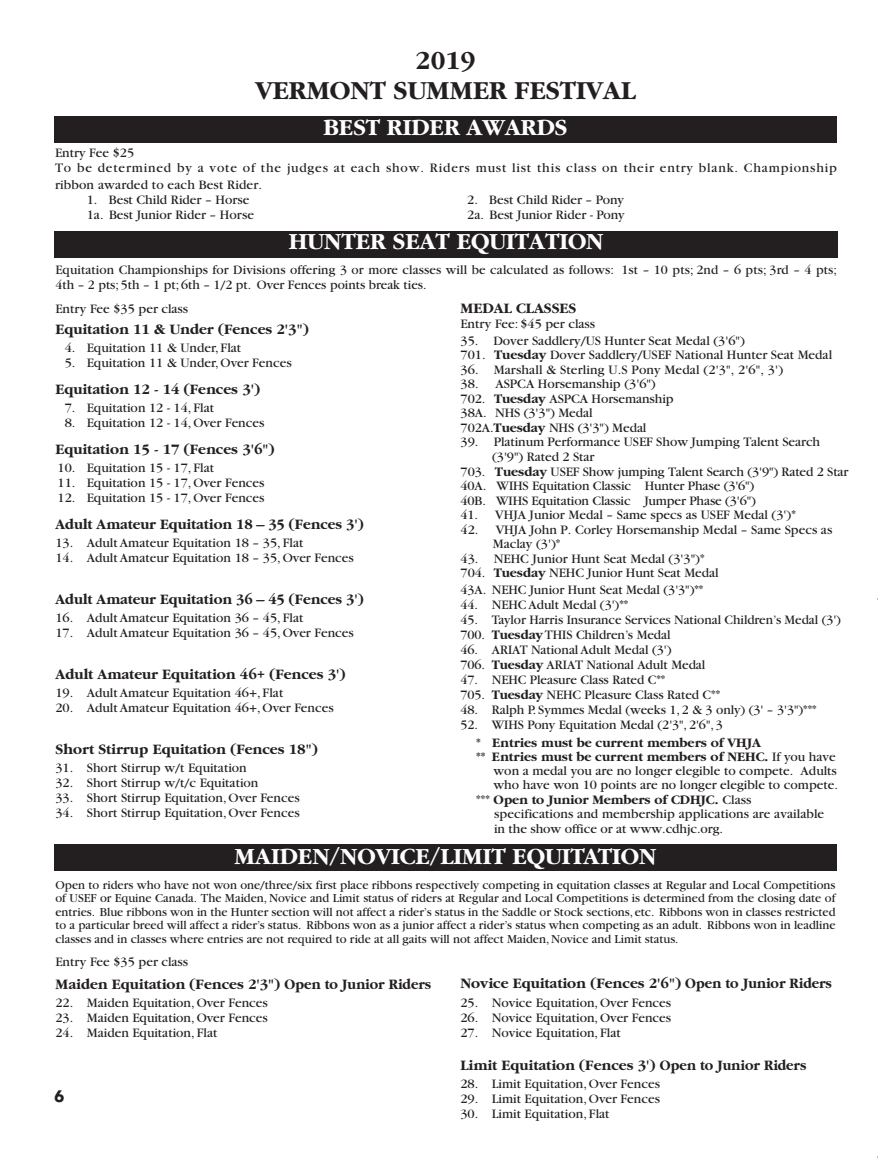
<style>
.page{position:relative;width:891px;height:1161px;background:#fff}
.page>*{position:absolute;margin:0;border:0;box-sizing:border-box;transform-origin:0 0}
.t1{font:700 27px "Garamond";color:#231f20}
.t2{font:700 24px "Garamond";color:#fff}
.t3{font:700 16.5px "Futura BT";color:#231f20}
.t4{font:700 15px "Garamond";color:#231f20}
.t5{font:13.5px/14.5px "Garamond";color:#231f20}
.t6{font:13.5px/15.6px "Garamond";letter-spacing:.06em;color:#231f20}
.t7{font:700 13.5px "Garamond";color:#231f20}
.t8{font:12.75px/13.5px "Garamond";color:#231f20;text-align:justify}
.s1{font-weight:700}
.s2{font-weight:400}
</style>
<div class="page">
<div style="left:54px;top:844px;width:783px;height:27px;background:#231f20"></div>
<div style="left:54px;top:116px;width:783px;height:27px;background:#231f20"></div>
<div style="left:55px;top:231px;width:783px;height:26px;background:#231f20"></div>
<h1 class="t1" style="left:415px;top:45px;width:62px">2019</h1>
<h1 class="t1" style="left:255px;top:75px;width:38px">Vermont</h1>
<h1 class="t1" style="left:394px;top:75px;width:20px">summer</h1>
<h1 class="t1" style="left:515px;top:75px;width:32px">Festival</h1>
<h2 class="t2" style="left:324px;top:114px;width:31px">Best</h2>
<h2 class="t2" style="left:387px;top:114px;width:16px">rider</h2>
<h2 class="t2" style="left:467px;top:114px;width:18px">awards</h2>
<p class="t6" style="left:55px;top:146px;width:783px">Entry Fee $25<br>To be determined by a vote of the judges at each show. Riders must list this class on their entry blank. Championship ribbon awarded to each Best Rider.</p>
<p class="t5" style="left:87px;top:193px;width:164px">1. Best Child Rider – Horse</p>
<p class="t5" style="left:467px;top:193px;width:158px">2. Best Child Rider – Pony</p>
<p class="t5" style="left:87px;top:208px;width:169px">1a. Best Junior Rider – Horse</p>
<p class="t5" style="left:467px;top:208px;width:159px">2a. Best Junior Rider - Pony</p>
<h2 class="t2" style="left:289px;top:228px;width:36px">Hunter</h2>
<h2 class="t2" style="left:393px;top:228px;width:29px">Seat</h2>
<h2 class="t2" style="left:457px;top:228px;width:48px">Equitation</h2>
<p class="t5" style="left:56px;top:263px;width:783px;line-height:15px">Equitation Championships for Divisions offering 3 or more classes will be calculated as follows: 1st – 10 pts; 2nd – 6 pts; 3rd – 4 pts;<br>4th – 2 pts; 5th – 1 pt; 6th – 1/2 pt. Over Fences points break ties.</p>
<p class="t5" style="left:55px;top:302px;width:134px">Entry Fee $35 per class</p>
<p class="t4" style="left:55px;top:321px;width:255px">Equitation 11 &amp; Under (Fences 2'3")</p>
<p class="t5" style="left:65px;top:341px;width:178px">4. Equitation 11 &amp; Under, Flat</p>
<p class="t5" style="left:65px;top:356px;width:228px">5. Equitation 11 &amp; Under, Over Fences</p>
<p class="t4" style="left:55px;top:381px;width:206px">Equitation 12 - 14 (Fences 3')</p>
<p class="t5" style="left:65px;top:401px;width:151px">7. Equitation 12 - 14, Flat</p>
<p class="t5" style="left:65px;top:416px;width:201px">8. Equitation 12 - 14, Over Fences</p>
<p class="t4" style="left:55px;top:441px;width:221px">Equitation 15 - 17 (Fences 3'6")</p>
<p class="t5" style="left:58px;top:461px;width:158px">10. Equitation 15 - 17, Flat</p>
<p class="t5" style="left:58px;top:476px;width:208px">11. Equitation 15 - 17, Over Fences</p>
<p class="t5" style="left:58px;top:491px;width:208px">12. Equitation 15 - 17, Over Fences</p>
<p class="t4" style="left:55px;top:516px;width:310px">Adult Amateur Equitation 18 – 35 (Fences 3')</p>
<p class="t5" style="left:55px;top:536px;width:249px">13. Adult Amateur Equitation 18 – 35, Flat</p>
<p class="t5" style="left:55px;top:551px;width:300px">14. Adult Amateur Equitation 18 – 35, Over Fences</p>
<p class="t4" style="left:55px;top:591px;width:310px">Adult Amateur Equitation 36 – 45 (Fences 3')</p>
<p class="t5" style="left:55px;top:611px;width:249px">16. Adult Amateur Equitation 36 – 45, Flat</p>
<p class="t5" style="left:55px;top:626px;width:300px">17. Adult Amateur Equitation 36 – 45, Over Fences</p>
<p class="t4" style="left:55px;top:666px;width:292px">Adult Amateur Equitation 46+ (Fences 3')</p>
<p class="t5" style="left:55px;top:686px;width:229px">19. Adult Amateur Equitation 46+, Flat</p>
<p class="t5" style="left:55px;top:701px;width:280px">20. Adult Amateur Equitation 46+, Over Fences</p>
<p class="t4" style="left:55px;top:741px;width:264px">Short Stirrup Equitation (Fences 18")</p>
<p class="t5" style="left:55px;top:761px;width:193px">31. Short Stirrup w/t Equitation</p>
<p class="t5" style="left:55px;top:776px;width:204px">32. Short Stirrup w/t/c Equitation</p>
<p class="t5" style="left:55px;top:791px;width:246px">33. Short Stirrup Equitation, Over Fences</p>
<p class="t5" style="left:55px;top:806px;width:246px">34. Short Stirrup Equitation, Over Fences</p>
<p class="t4" style="left:461px;top:300px;width:117px">MEDAL CLASSES</p>
<p class="t5" style="left:461px;top:317px;width:136px">Entry Fee: $45 per class</p>
<p class="t5" style="left:461px;top:333px;width:373px">35. Dover Saddlery/US Hunter Seat Medal (3'6")<br>701. <span class="s1">Tuesday</span> Dover Saddlery/USEF National Hunter Seat Medal</p>
<p class="t5" style="left:461px;top:362px;width:324px">36. Marshall &amp; Sterling U.S Pony Medal (2'3", 2'6", 3')</p>
<p class="t5" style="left:461px;top:377px;width:215px">38. ASPCA Horsemanship (3'6")<br>702. <span class="s1">Tuesday</span> ASPCA Horsemanship<br>38A. NHS (3'3") Medal<br>702A.<span class="s1">Tuesday</span> NHS (3'3") Medal</p>
<p class="t5" style="left:461px;top:435px;width:361px">39. Platinum Performance USEF Show Jumping Talent Search</p>
<p class="t5" style="left:492px;top:450px;width:104px">(3'9") Rated 2 Star</p>
<p class="t5" style="left:461px;top:464px;width:389px">703. <span class="s1">Tuesday</span> USEF Show jumping Talent Search (3'9") Rated 2 Star</p>
<p class="t5" style="left:461px;top:479px;width:295px">40A. WIHS Equitation Classic Hunter Phase (3'6")</p>
<p class="t5" style="left:461px;top:493px;width:297px">40B. WIHS Equitation Classic Jumper Phase (3'6")</p>
<p class="t5" style="left:461px;top:508px;width:337px">41. VHJA Junior Medal – Same specs as USEF Medal (3')*</p>
<p class="t5" style="left:493px;top:522px;width:341px;text-indent:-32px">42. VHJA John P. Corley Horsemanship Medal – Same Specs as<br>Maclay (3')*</p>
<p class="t5" style="left:461px;top:552px;width:259px">43. NEHC Junior Hunt Seat Medal (3'3")*<br>704. <span class="s1">Tuesday</span> NEHC Junior Hunt Seat Medal</p>
<p class="t5" style="left:460px;top:582px;width:244px">43A. NEHC Junior Hunt Seat Medal (3'3")**</p>
<p class="t5" style="left:460px;top:597px;width:169px">44. NEHC Adult Medal (3')**</p>
<p class="t5" style="left:460px;top:612px;width:382px;line-height:15px">45. Taylor Harris Insurance Services National Children’s Medal (3')<br>700. <span class="s1">Tuesday</span>THIS Children’s Medal</p>
<p class="t5" style="left:460px;top:642px;width:212px">46. ARIAT National Adult Medal (3')</p>
<p class="t5" style="left:460px;top:672px;width:261px;line-height:15px">47. NEHC Pleasure Class Rated C**<br>705. <span class="s1">Tuesday</span> NEHC Pleasure Class Rated C**</p>
<p class="t5" style="left:460px;top:702px;width:358px">48. Ralph P. Symmes Medal (weeks 1, 2 &amp; 3 only) (3' – 3'3")***</p>
<p class="t5" style="left:460px;top:717px;width:264px">52. WIHS Pony Equitation Medal (2'3", 2'6", 3</p>
<p class="t5" style="left:460px;top:657px;width:246px">706. <span class="s1">Tuesday</span> ARIAT National Adult Medal</p>
<p class="t7" style="left:476px;top:736px;width:286px">* Entries must be current members of VHJA</p>
<p class="t7" style="left:476px;top:749px;width:361px">** Entries must be current members of NEHC. <span class="s2">If you have</span></p>
<p class="t5" style="left:493px;top:764px;width:345px">won a medal you are no longer elegible to compete. Adults</p>
<p class="t5" style="left:493px;top:778px;width:346px">who have won 10 points are no longer elegible to compete.</p>
<p class="t7" style="left:476px;top:792px;width:277px"><span class="s2">***</span> Open to Junior Members of CDHJC. <span class="s2">Class</span></p>
<p class="t5" style="left:494px;top:807px;width:332px">specifications and membership applications are available</p>
<p class="t5" style="left:494px;top:822px;width:231px">in the show office or at www.cdhjc.org.</p>
<h2 class="t2" style="left:235px;top:843px;width:423px">MAIDEN/NOVICE/LIMIT EQUITATION</h2>
<p class="t8" style="left:56px;top:878px;width:782px">Open to riders who have not won one/three/six first place ribbons respectively competing in equitation classes at Regular and Local Competitions of USEF or Equine Canada. The Maiden, Novice and Limit status of riders at Regular and Local Competitions is determined from the closing date of entries. Blue ribbons won in the Hunter section will not affect a rider’s status in the Saddle or Stock sections, etc. Ribbons won in classes restricted to a particular breed will affect a rider’s status. Ribbons won as a junior affect a rider’s status when competing as an adult. Ribbons won in leadline classes and in classes where entries are not required to ride at all gaits will not affect Maiden, Novice and Limit status.</p>
<p class="t5" style="left:56px;top:955px;width:134px">Entry Fee $35 per class</p>
<p class="t4" style="left:56px;top:975px;width:377px">Maiden Equitation (Fences 2'3") Open to Junior Riders</p>
<p class="t5" style="left:56px;top:996px;width:214px">22. Maiden Equitation, Over Fences</p>
<p class="t5" style="left:56px;top:1011px;width:214px">23. Maiden Equitation, Over Fences</p>
<p class="t5" style="left:56px;top:1026px;width:163px">24. Maiden Equitation, Flat</p>
<p class="t3" style="left:54px;top:1086px;width:12px">6</p>
<p class="t4" style="left:461px;top:975px;width:373px">Novice Equitation (Fences 2'6") Open to Junior Riders</p>
<p class="t5" style="left:461px;top:995px;width:212px">25. Novice Equitation, Over Fences</p>
<p class="t5" style="left:461px;top:1010px;width:212px">26. Novice Equitation, Over Fences</p>
<p class="t5" style="left:461px;top:1025px;width:162px">27. Novice Equitation, Flat</p>
<p class="t4" style="left:461px;top:1056px;width:348px">Limit Equitation (Fences 3') Open to Junior Riders</p>
<p class="t5" style="left:461px;top:1076px;width:201px">28. Limit Equitation, Over Fences</p>
<p class="t5" style="left:461px;top:1091px;width:201px">29. Limit Equitation, Over Fences</p>
<p class="t5" style="left:461px;top:1106px;width:151px">30. Limit Equitation, Flat</p>
</div>
